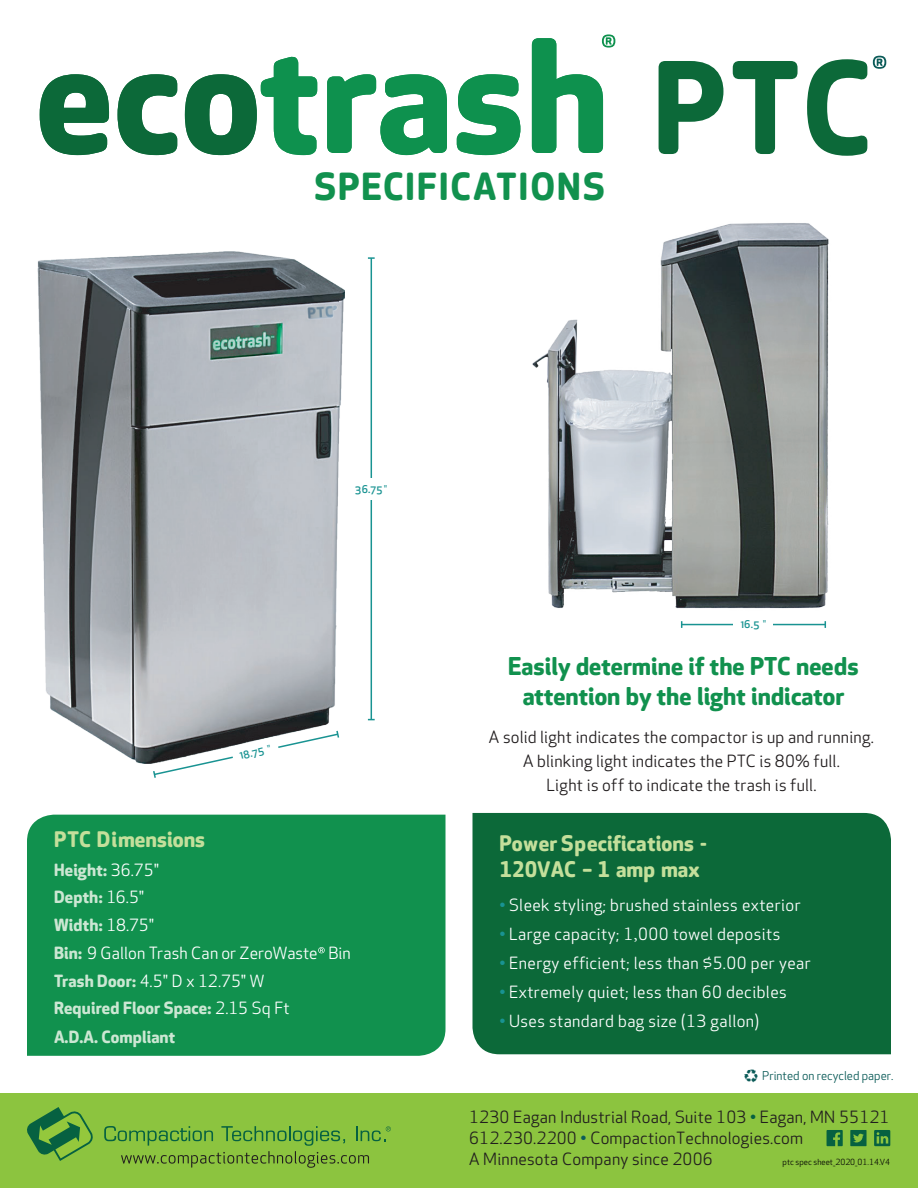
<style>
.page{position:relative;width:918px;height:1188px;background:#fff}
.page>*{position:absolute;margin:0;border:0;box-sizing:border-box;transform-origin:0 0}
.t1{font:700 124.05px "Apex Rounded";color:#0c6939}
.t2{font:700 36.45px "Apex Rounded";letter-spacing:.05em;color:#11914e}
.t3{font:700 24px/30.3px "Apex Rounded";color:#11914e;text-align:center}
.t4{font:700 21px/25.5px "Apex Rounded";color:#c4df9b}
.t5{font:16.5px "Apex Rounded";letter-spacing:.025em;color:#fff}
.t6{font:700 16.5px/27.9px "Apex Rounded";letter-spacing:.01em;color:#cce7d3}
.t7{font:16.5px/24px "Apex Rounded";letter-spacing:.015em;color:#211d1e;text-align:center}
.t8{font:16.5px/21px "Apex Rounded";letter-spacing:.015em;color:#211e1e}
.t9{font:12px "Apex Rounded";color:#0b5b58}
.t10{font:500 10.5px "Apex New";color:#199392}
.t11{font:8.25px "Apex Rounded";color:#050504}
.s1{font-family:"Apex Rounded";font-weight:400}
.s2{font-weight:400;color:#fff}
.s3{color:#199392}
.s4{font-family:"Minion Pro"}
.s5{font-weight:700;font-size:16.5px}
.s6{color:#066141}
.s7{color:#0b5c59}
</style>
<div class="page">
<div style="left:472px;top:813px;width:419px;height:241px;background:#0c6939"></div>
<div style="left:27px;top:815px;width:419px;height:241px;background:#11914e"></div>
<img style="left:38px;top:251px;width:307px;height:512px">
<img style="left:532px;top:223px;width:297px;height:386px">
<hr style="left:371px;top:258px;width:1px;height:462px;background:#199392">
<svg style="left:368px;top:257px;width:7px;height:2px"></svg>
<div style="left:348px;top:478px;width:46px;height:22px;background:#fff"></div>
<hr style="left:682px;top:624px;width:143px;height:1px;background:#199392">
<div style="left:734px;top:614px;width:39px;height:21px;background:#fff"></div>
<svg style="left:152px;top:729px;width:188px;height:49px"></svg>
<img style="left:306px;top:303px;width:34px;height:19px">
<svg style="left:40px;top:74px;width:69px;height:81px"></svg>
<svg style="left:118px;top:74px;width:59px;height:81px"></svg>
<svg style="left:185px;top:57px;width:132px;height:98px"></svg>
<svg style="left:327px;top:74px;width:120px;height:81px"></svg>
<svg style="left:457px;top:74px;width:63px;height:81px"></svg>
<svg style="left:532px;top:34px;width:83px;height:119px"></svg>
<svg style="left:873px;top:56px;width:13px;height:13px"></svg>
<svg style="left:318px;top:947px;width:7px;height:6px"></svg>
<div style="left:0;top:1094px;width:918px;height:94px;background:#8cc43f"></div>
<svg style="left:27px;top:1107px;width:66px;height:54px"></svg>
<svg style="left:827px;top:1130px;width:16px;height:16px"></svg>
<svg style="left:850px;top:1130px;width:17px;height:16px"></svg>
<svg style="left:874px;top:1130px;width:16px;height:16px"></svg>
<svg style="left:104px;top:1126px;width:287px;height:42px"></svg>
<h2 class="t2" style="left:314px;top:166px;width:292px">SPECIFICATIONS</h2>
<h1 class="t1" style="left:653px;top:36px;width:220px">PTC</h1>
<p class="t10" style="left:355px;top:482px;width:33px">36.75<span class="s1">"</span></p>
<p class="t10" style="left:238px;top:749px;width:34px;rotate:-13deg">18.75 <span class="s1">"</span></p>
<p class="t10" style="left:741px;top:618px;width:27px">16.5 <span class="s1">"</span></p>
<h3 class="t3" style="left:508px;top:651px;width:352px">Easily determine if the PTC needs attention by the light indicator</h3>
<p class="t7" style="left:489px;top:726px;width:387px">A solid light indicates the compactor is up and running.<br>A blinking light indicates the PTC is 80% full.<br>Light is off to indicate the trash is full.</p>
<p class="t4" style="left:54px;top:827px;width:153px">PTC Dimensions</p>
<p class="t6" style="left:54px;top:856px;width:298px">Height: <span class="s2">36.75"<br></span>Depth: <span class="s2">16.5"<br></span>Width: <span class="s2">18.75"<br></span>Bin: <span class="s2">9 Gallon Trash Can or ZeroWaste Bin<br></span>Trash Door: <span class="s2">4.5" D x 12.75" W<br></span>Required Floor Space: <span class="s2">2.15 Sq Ft<br></span>A.D.A. Compliant</p>
<p class="t4" style="left:500px;top:831px;width:209px">Power Specifications -<br>120VAC – 1 amp max</p>
<p class="t5" style="left:499px;top:896px;width:303px"><span class="s3">•</span> Sleek styling; brushed stainless exterior</p>
<p class="t5" style="left:499px;top:925px;width:282px"><span class="s3">•</span> Large capacity; 1<span class="s4">,</span>000 towel deposits</p>
<p class="t5" style="left:499px;top:954px;width:313px"><span class="s3">•</span> Energy efficient; less than $5.00 per year</p>
<p class="t5" style="left:499px;top:983px;width:289px"><span class="s3">•</span> Extremely quiet; less than 60 decibles</p>
<p class="t5" style="left:499px;top:1012px;width:261px"><span class="s3">•</span> Uses standard bag size (13 gallon)</p>
<p class="t9" style="left:744px;top:1069px;width:151px"><span class="s5">♻</span> Printed on recycled paper.</p>
<p class="t8" style="left:469px;top:1107px;width:422px">1230 Eagan Industrial Road, Suite 103 <span class="s6">•</span> Eagan, MN 55121<br>612.230.2200 <span class="s7">•</span> CompactionTechnologies.com<br>A Minnesota Company since 2006</p>
<p class="t11" style="left:783px;top:1157px;width:109px">ptc spec sheet_2020_01.14.V4</p>
</div>
